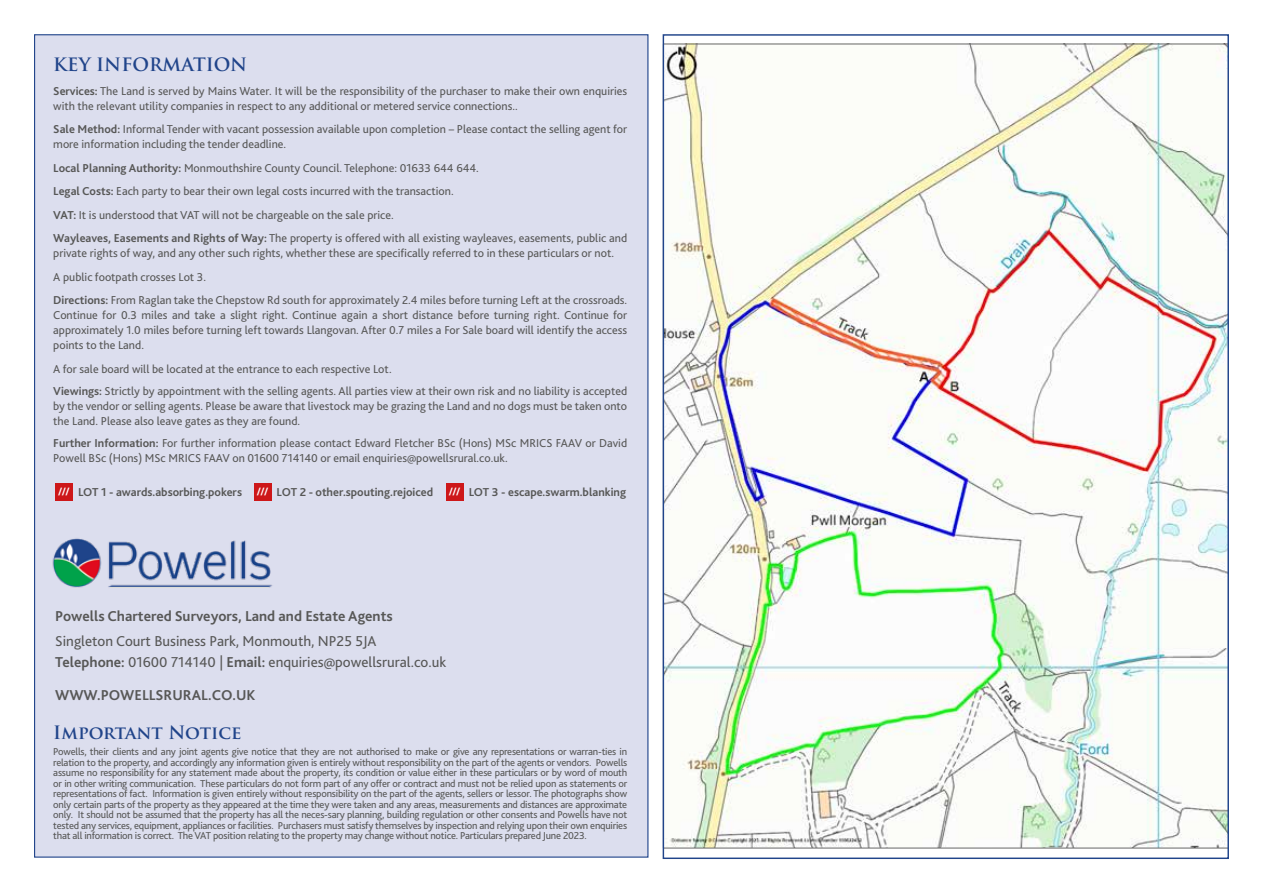
<style>
.page{position:relative;width:1263px;height:893px;background:#fff}
.page>*{position:absolute;margin:0;border:0;box-sizing:border-box;transform-origin:0 0}
.t1{font:700 18px "Trajan Pro";color:#20448a}
.t2{font:15px/21px "Bliss 2";color:#575756}
.t3{font:700 15px "Bliss 2";color:#575756}
.t4{font:12px/15px "Bliss 2";color:#575756}
.t5{font:700 12px "Bliss 2";color:#575756}
.t6{font:10.5px/10.5px "Bliss 2";letter-spacing:-.02em;color:#575756;text-align:justify}
.s1{font-weight:700}
.s2{font-size:10.65px;color:#fff}
</style>
<div class="page">
<div style="left:34px;top:34px;width:614px;height:824px;background:#dcdeee;border:1px solid #20448a"></div>
<img style="left:52px;top:538px;width:221px;height:50px">
<div style="left:55px;top:483px;width:18px;height:18px;background:#cd1719"></div>
<img style="left:665px;top:45px;width:562px;height:803px">
<hr style="left:663px;top:44px;width:566px;height:1px;background:#666">
<hr style="left:663px;top:848px;width:566px;height:1px;background:#666">
<div style="left:254px;top:483px;width:17px;height:18px;background:#cd1719"></div>
<div style="left:446px;top:483px;width:17px;height:18px;background:#cd1719"></div>
<h1 class="t1" style="left:53px;top:53px;width:196px">KEY INFORMATION</h1>
<p class="t4" style="left:53px;top:83px;width:575px"><span class="s1">Services:</span> The Land is served by Mains Water. It will be the responsibility of the purchaser to make their own enquiries with the relevant utility companies in respect to any additional or metered service connections..</p>
<p class="t4" style="left:53px;top:121px;width:575px"><span class="s1">Sale Method:</span> Informal Tender with vacant possession available upon completion – Please contact the selling agent for more information including the tender deadline.</p>
<p class="t4" style="left:53px;top:156px;width:575px;line-height:23.5px"><span class="s1">Local Planning Authority:</span> Monmouthshire County Council. Telephone: 01633 644 644.<br><span class="s1">Legal Costs:</span> Each party to bear their own legal costs incurred with the transaction.<br><span class="s1">VAT:</span> It is understood that VAT will not be chargeable on the sale price.<br><span class="s1">Wayleaves, Easements and Rights of Way:</span> The property is offered with all existing wayleaves, easements, public and</p>
<p class="t4" style="left:53px;top:241px;width:575px;line-height:23.5px">private rights of way, and any other such rights, whether these are specifically referred to in these particulars or not.<br>A public footpath crosses Lot 3.<br><span class="s1">Directions:</span> From Raglan take the Chepstow Rd south for approximately 2.4 miles before turning Left at the crossroads.</p>
<p class="t4" style="left:53px;top:307px;width:575px;text-align:justify">Continue for 0.3 miles and take a slight right. Continue again a short distance before turning right. Continue for approximately 1.0 miles before turning left towards Llangovan. After 0.7 miles a For Sale board will identify the access points to the Land.</p>
<p class="t4" style="left:53px;top:357px;width:575px;line-height:22px">A for sale board will be located at the entrance to each respective Lot.<br><span class="s1">Viewings:</span> Strictly by appointment with the selling agents. All parties view at their own risk and no liability is accepted</p>
<p class="t4" style="left:53px;top:398px;width:575px">by the vendor or selling agents. Please be aware that livestock may be grazing the Land and no dogs must be taken onto the Land. Please also leave gates as they are found.</p>
<p class="t4" style="left:53px;top:435px;width:575px"><span class="s1">Further Information:</span> For further information please contact Edward Fletcher BSc (Hons) MSc MRICS FAAV or David<br>Powell BSc (Hons) MSc MRICS FAAV on 01600 714140 or email enquiries@powellsrural.co.uk.</p>
<p class="t5" style="left:58px;top:484px;width:185px"><span class="s2">///</span> LOT 1 - awards.absorbing.pokers</p>
<p class="t5" style="left:257px;top:484px;width:178px"><span class="s2">///</span> LOT 2 - other.spouting.rejoiced</p>
<p class="t5" style="left:449px;top:484px;width:179px"><span class="s2">///</span> LOT 3 - escape.swarm.blanking</p>
<p class="t3" style="left:55px;top:606px;width:339px">Powells Chartered Surveyors, Land and Estate Agents</p>
<p class="t2" style="left:55px;top:630px;width:393px">Singleton Court Business Park, Monmouth, NP25 5JA<br><span class="s1">Telephone:</span> 01600 714140 | <span class="s1">Email:</span> enquiries@powellsrural.co.uk</p>
<p class="t3" style="left:55px;top:686px;width:202px">WWW.POWELLSRURAL.CO.UK</p>
<h1 class="t1" style="left:53px;top:721px;width:190px">Important Notice</h1>
<p class="t6" style="left:53px;top:746px;width:575px">Powells, their clients and any joint agents give notice that they are not authorised to make or give any representations or warran-ties in relation to the property, and accordingly any information given is entirely without responsibility on the part of the agents or vendors. Powells assume no responsibility for any statement made about the property, its condition or value either in these particulars or by word of mouth or in other writing communication. These particulars do not form part of any offer or contract and must not be relied upon as statements or representations of fact. Information is given entirely without responsibility on the part of the agents, sellers or lessor. The photographs show only certain parts of the property as they appeared at the time they were taken and any areas, measurements and distances are approximate only. It should not be assumed that the property has all the neces-sary planning, building regulation or other consents and Powells have not tested any services, equipment, appliances or facilities. Purchasers must satisfy themselves by inspection and relying upon their own enquiries that all information is correct. The VAT position relating to the property may change without notice. Particulars prepared June 2023.</p>
</div>
